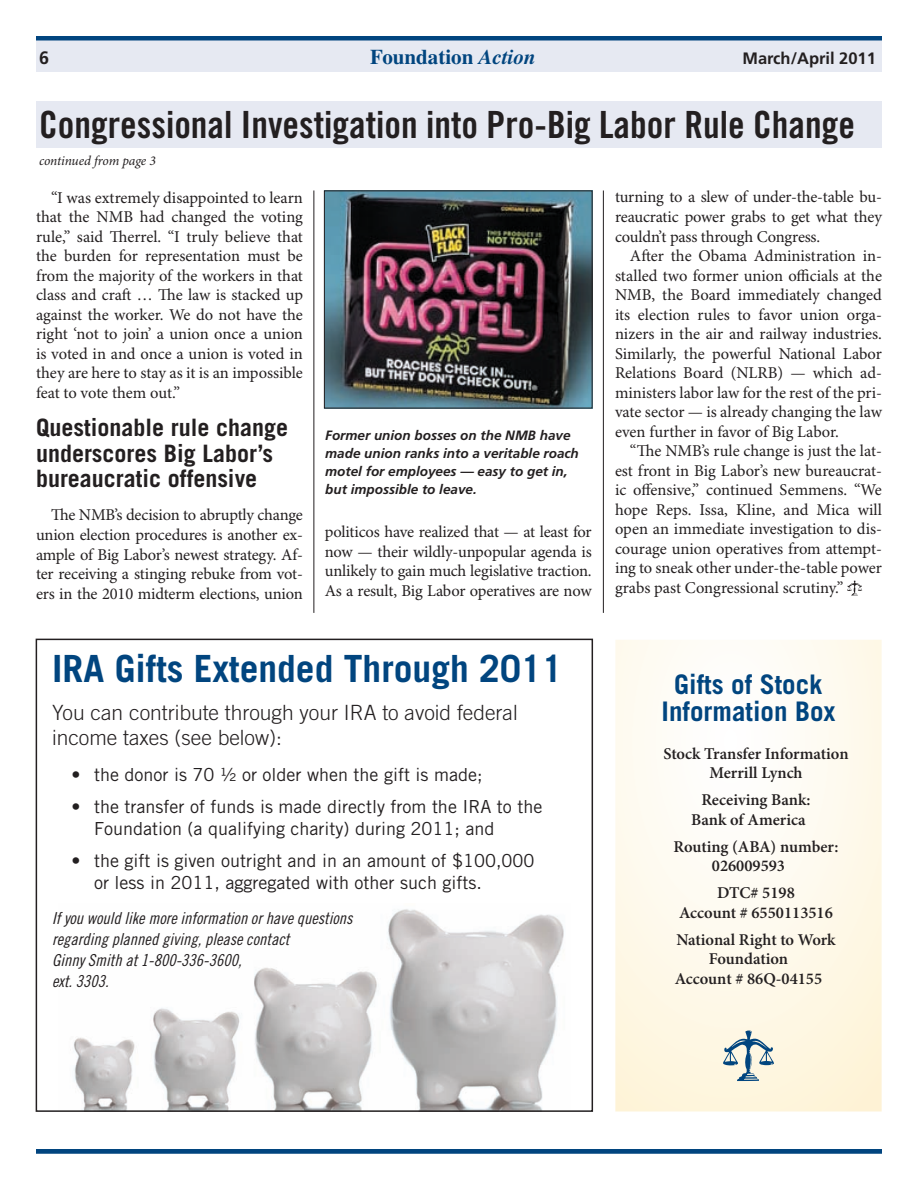
<style>
.page{position:relative;width:918px;height:1188px;background:#fff}
.page>*{position:absolute;margin:0;border:0;box-sizing:border-box;transform-origin:0 0}
.t1{font:37.5px "Trade Gothic LT Std Bd Cn 20";color:#231f20}
.t2{font:700 37.5px "Trade Gothic LT Std";color:#01457f}
.t3{font:700 27px/27px "Trade Gothic LT Std";color:#01457f;text-align:center}
.t4{font:700 24px/25.5px "Trade Gothic LT Std";color:#231f20}
.t5{font:300 21px/25.5px "Trade Gothic LT Std";color:#231f20}
.t6{font:700 21px "Times LT Std";color:#01457f}
.t7{font:18px/22.5px "Trade Gothic LT Std";color:#231f20}
.t8{font:700 18px "Frutiger LT Std";color:#231f20}
.t9{font:16.5px/19.5px "Minion Pro";letter-spacing:-.01em;color:#231f20;text-align:justify}
.t10{font:600 16.5px/19.5px "Minion Pro";color:#231f20;text-align:center}
.t11{font:italic 16.5px/21px "Trade Gothic LT Std Cn 18";color:#231f20}
.t12{font:700 16.5px "Frutiger LT Std";color:#231f20}
.t13{font:italic 700 13.5px/18px "Frutiger LT Std";color:#231f20}
.t14{font:italic 13.5px "Minion Pro";letter-spacing:-.01em;color:#231f20}
.s1{font-style:italic}
</style>
<div class="page">
<div style="left:36px;top:38px;width:846px;height:34px;background:#e6e9f2"></div>
<hr style="left:36px;top:36px;width:846px;height:4px;background:#01457f">
<hr style="left:603px;top:190px;width:1px;height:423px;background:#231f20">
<hr style="left:314px;top:190px;width:1px;height:423px;background:#231f20">
<div style="left:36px;top:101px;width:846px;height:46px;background:#e6e9f2"></div>
<img style="left:74px;top:909px;width:490px;height:200px">
<div style="left:36px;top:1149px;width:846px;height:5px;background:#01457f"></div>
<img style="left:326px;top:192px;width:264px;height:214px">
<div style="left:324px;top:190px;width:268px;height:218px;border:1px solid #231f20"></div>
<svg style="left:615px;top:640px;width:267px;height:472px"></svg>
<svg style="left:847px;top:580px;width:15px;height:16px"></svg>
<div style="left:36px;top:639px;width:557px;height:473px;border:2px solid #231f20"></div>
<svg style="left:723px;top:1030px;width:51px;height:51px;background:#bec9c8"></svg>
<p class="t8" style="left:39px;top:47px;width:12px">6</p>
<p class="t6" style="left:370px;top:44px;width:167px">Foundation <span class="s1">Action</span></p>
<p class="t12" style="left:742px;top:48px;width:135px">March/April 2011</p>
<h1 class="t1" style="left:39px;top:101px;width:818px">Congressional Investigation into Pro-Big Labor Rule Change</h1>
<p class="t14" style="left:39px;top:152px;width:118px">continued from page 3</p>
<p class="t9" style="left:36px;top:188px;width:269px;text-indent:15px">“I was extremely disappointed to learn that the NMB had changed the voting rule,” said Therrel. “I truly believe that the burden for representation must be from the majority of the workers in that class and craft … The law is stacked up against the worker. We do not have the right ‘not to join’ a union once a union is voted in and once a union is voted in they are here to stay as it is an impossible feat to vote them out.”</p>
<h3 class="t4" style="left:36px;top:415px;width:254px">Questionable rule change underscores Big Labor’s bureaucratic offensive</h3>
<p class="t9" style="left:36px;top:506px;width:269px;text-indent:15px">The NMB’s decision to abruptly change union election procedures is another ex&shy;ample of Big Labor’s newest strategy. Af&shy;ter receiving a stinging rebuke from vot&shy;ers in the 2010 midterm elections, union</p>
<p class="t13" style="left:325px;top:426px;width:255px">Former union bosses on the NMB have made union ranks into a veritable roach motel for employees — easy to get in, but impossible to leave.</p>
<p class="t9" style="left:325px;top:523px;width:269px">politicos have realized that — at least for now — their wildly-unpopular agenda is unlikely to gain much legislative traction.<br>As a result, Big Labor operatives are now</p>
<h1 class="t2" style="left:52px;top:646px;width:512px">IRa gifts extended Through 2011</h1>
<p class="t5" style="left:52px;top:699px;width:467px">You can contribute through your IRA to avoid federal income taxes (see below):</p>
<p class="t7" style="left:72px;top:763px;width:412px">• the donor is 70 ½ or older when the gift is made;</p>
<p class="t7" style="left:94px;top:795px;width:450px;text-indent:-22px">• the transfer of funds is made directly from the IRA to the<br>Foundation (a qualifying charity) during 2011; and</p>
<p class="t7" style="left:94px;top:849px;width:442px;text-indent:-22px">• the gift is given outright and in an amount of $100,000 or less in 2011, aggregated with other such gifts.</p>
<p class="t11" style="left:52px;top:907px;width:307px">Ifyouwouldlikemoreinformationorhavequestions regardingplannedgiving,pleasecontact GinnySmithat1-800-336-3600,<br>ext.3303.</p>
<p class="t9" style="left:615px;top:188px;width:268px">turning to a slew of under-the-table bu&shy;reaucratic power grabs to get what they couldn’t pass through Congress.</p>
<p class="t9" style="left:615px;top:247px;width:269px;text-indent:15px">After the Obama Administration in&shy;stalled two former union officials at the NMB, the Board immediately changed its election rules to favor union orga&shy;nizers in the air and railway industries.<br>Similarly, the powerful National Labor Relations Board (NLRB) — which ad&shy;ministers labor law for the rest of the pri&shy;vate sector — is already changing the law even further in favor of Big Labor.</p>
<p class="t9" style="left:615px;top:442px;width:269px;text-indent:15px">“The NMB’s rule change is just the lat&shy;est front in Big Labor’s new bureaucrat&shy;ic offensive,” continued Semmens. “We hope Reps. Issa, Kline, and Mica will open an immediate investigation to dis&shy;courage union operatives from attempt&shy;ing to sneak other under-the-table power grabs past Congressional scrutiny.”</p>
<h2 class="t3" style="left:662px;top:671px;width:176px">gifts of Stock<br>Information Box</h2>
<p class="t10" style="left:663px;top:745px;width:187px">Stock Transfer Information<br>Merrill Lynch</p>
<p class="t10" style="left:691px;top:791px;width:121px;text-align:right">Receiving Bank:<br>Bank of America</p>
<p class="t10" style="left:712px;top:838px;width:128px;text-align:left;text-indent:-38px">Routing (ABA) number:<br>026009593</p>
<p class="t10" style="left:679px;top:884px;width:155px">DTC# 5198<br>Account # 6550113516</p>
<p class="t10" style="left:676px;top:931px;width:161px">National Right to Work</p>
<p class="t10" style="left:709px;top:950px;width:81px">Foundation</p>
<p class="t10" style="left:675px;top:970px;width:149px">Account # 86Q-04155</p>
</div>
